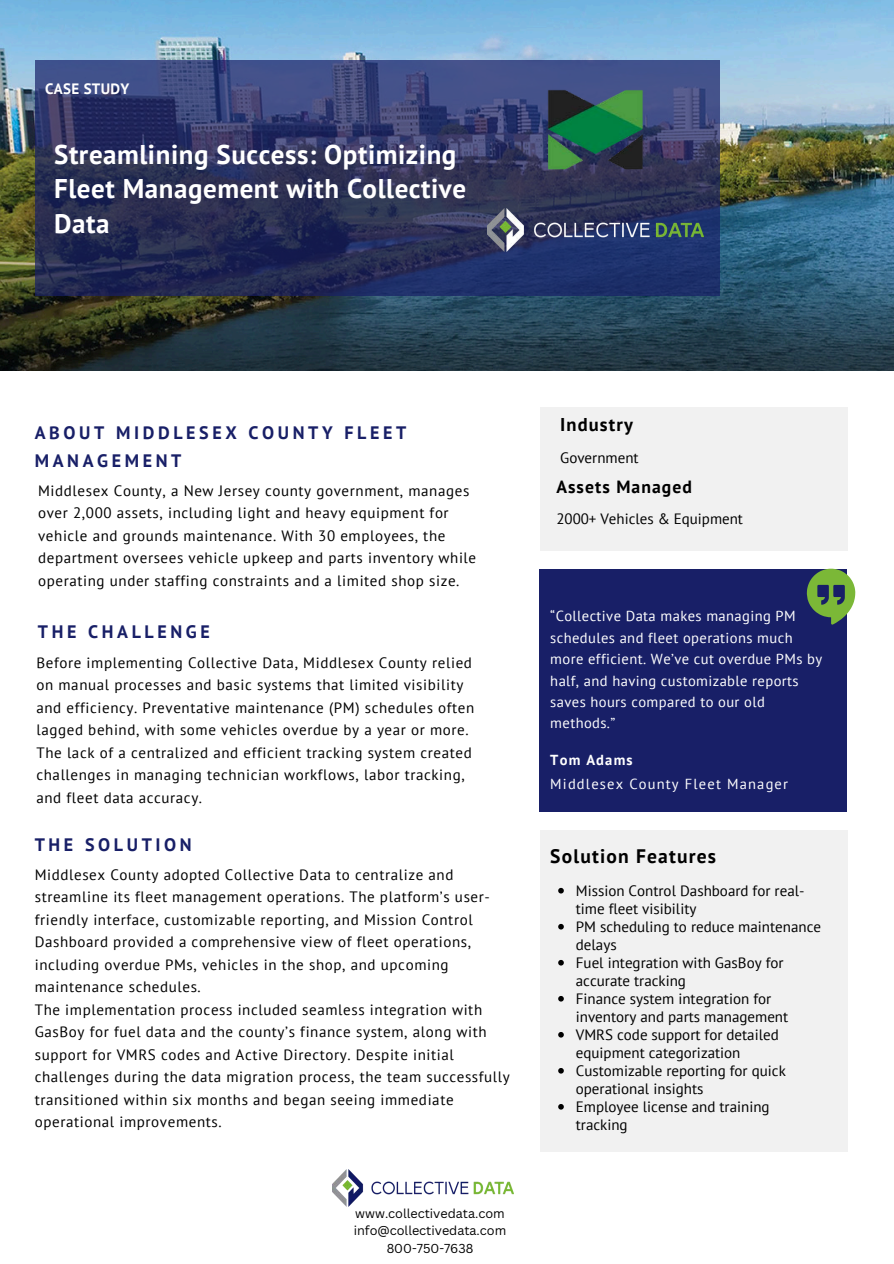
<style>
.page{position:relative;width:894px;height:1264px;background:#fff}
.page>*{position:absolute;margin:0;border:0;box-sizing:border-box;transform-origin:0 0}
.t1{font:700 27px/34.8px "PT Sans";letter-spacing:.02em;color:#fff}
.t2{font:700 19.5px "PT Sans";letter-spacing:.06em;color:#000}
.t3{font:700 18.45px "PT Sans";letter-spacing:.06em;color:#000}
.t4{font:700 18px/28.2px "PT Sans";letter-spacing:.2em;color:#181f67}
.t5{font:700 17.7px "PT Sans";letter-spacing:.06em;color:#000}
.t6{font:15px/22.5px "PT Sans";letter-spacing:.04em;color:#000}
.t7{font:15px/18px "PT Sans";color:#000}
.t8{font:700 15px "PT Sans";letter-spacing:.02em;color:#fff}
.t9{font:14.55px/21.3px "PT Sans";letter-spacing:.025em;color:#fff}
.t10{font:14.55px "PT Sans";letter-spacing:.08em;color:#fff}
.t11{font:700 14.55px "PT Sans";letter-spacing:.08em;color:#fff}
.t12{font:12.6px "Canva Sans";color:#000}
</style>
<div class="page">
<div style="left:539px;top:407px;width:308px;height:143px;background:#f1f1f1"></div>
<div style="left:539px;top:568px;width:307px;height:243px;background:#181f67"></div>
<svg style="left:806px;top:568px;width:48px;height:56px"></svg>
<img style="left:0;top:0;width:893px;height:371px">
<svg style="left:35px;top:60px;width:684px;height:236px;background:#2f3664"></svg>
<img style="left:487px;top:208px;width:216px;height:44px">
<div style="left:539px;top:830px;width:308px;height:321px;background:#f1f1f1"></div>
<img style="left:332px;top:1169px;width:181px;height:37px">
<img style="left:536px;top:71px;width:118px;height:117px">
<svg style="left:558px;top:887px;width:5px;height:6px"></svg>
<svg style="left:558px;top:923px;width:5px;height:6px"></svg>
<svg style="left:558px;top:960px;width:5px;height:5px"></svg>
<svg style="left:558px;top:996px;width:5px;height:5px"></svg>
<svg style="left:558px;top:1032px;width:5px;height:5px"></svg>
<svg style="left:558px;top:1068px;width:5px;height:5px"></svg>
<svg style="left:558px;top:1104px;width:5px;height:5px"></svg>
<h2 class="t8" style="left:45px;top:79px;width:86px">CASE STUDY</h2>
<h6 class="t1" style="left:54px;top:136px;width:413px">Streamlining Success: Optimizing<br>Fleet Management with Collective<br>Data</h6>
<h3 class="t4" style="left:35px;top:418px;width:373px">ABOUT MIDDLESEX COUNTY FLEET<br>MANAGEMENT</h3>
<h6 class="t6" style="left:38px;top:479px;width:439px">Middlesex County, a New Jersey county government, manages over 2,000 assets, including light and heavy equipment for vehicle and grounds maintenance. With 30 employees, the department oversees vehicle upkeep and parts inventory while operating under staffing constraints and a limited shop size.</h6>
<h3 class="t4" style="left:38px;top:617px;width:173px">THE CHALLENGE</h3>
<p class="t6" style="left:36px;top:650px;width:439px">Before implementing Collective Data, Middlesex County relied on manual processes and basic systems that limited visibility and efficiency. Preventative maintenance (PM) schedules often lagged behind, with some vehicles overdue by a year or more.<br>The lack of a centralized and efficient tracking system created challenges in managing technician workflows, labor tracking, and fleet data accuracy.</p>
<p class="t4" style="left:35px;top:829px;width:158px">THE SOLUTION</p>
<p class="t6" style="left:35px;top:862px;width:476px">Middlesex County adopted Collective Data to centralize and streamline its fleet management operations. The platform’s user&shy;friendly interface, customizable reporting, and Mission Control Dashboard provided a comprehensive view of fleet operations, including overdue PMs, vehicles in the shop, and upcoming maintenance schedules.<br>The implementation process included seamless integration with GasBoy for fuel data and the county’s finance system, along with support for VMRS codes and Active Directory. Despite initial challenges during the data migration process, the team successfully transitioned within six months and began seeing immediate operational improvements.</p>
<p class="t12" style="left:355px;top:1204px;width:151px">www.collectivedata.com</p>
<p class="t12" style="left:353px;top:1221px;width:154px">info@collectivedata.com</p>
<p class="t12" style="left:386px;top:1239px;width:88px">800-750-7638</p>
<h2 class="t3" style="left:560px;top:412px;width:74px">Industry</h2>
<p class="t7" style="left:560px;top:448px;width:80px">Government</p>
<p class="t5" style="left:556px;top:475px;width:137px">Assets Managed</p>
<h1 class="t7" style="left:556px;top:509px;width:188px">2000+ Vehicles &amp; Equipment</h1>
<p class="t9" style="left:550px;top:605px;width:273px">“Collective Data makes managing PM schedules and fleet operations much more efficient. We’ve cut overdue PMs by half, and having customizable reports saves hours compared to our old methods.”</p>
<p class="t11" style="left:550px;top:750px;width:84px">Tom Adams</p>
<h4 class="t10" style="left:550px;top:774px;width:239px">Middlesex County Fleet Manager</h4>
<p class="t2" style="left:550px;top:843px;width:167px">Solution Features</p>
<h5 class="t7" style="left:575px;top:881px;width:230px">Mission Control Dashboard for real&shy;time fleet visibility</h5>
<h6 class="t7" style="left:575px;top:917px;width:247px">PM scheduling to reduce maintenance delays</h6>
<p class="t7" style="left:575px;top:953px;width:209px">Fuel integration with GasBoy for accurate tracking</p>
<h2 class="t7" style="left:575px;top:989px;width:214px">Finance system integration for inventory and parts management</h2>
<h6 class="t7" style="left:575px;top:1025px;width:204px">VMRS code support for detailed equipment categorization</h6>
<h3 class="t7" style="left:575px;top:1061px;width:211px">Customizable reporting for quick operational insights</h3>
<p class="t7" style="left:575px;top:1097px;width:195px">Employee license and training tracking</p>
</div>
